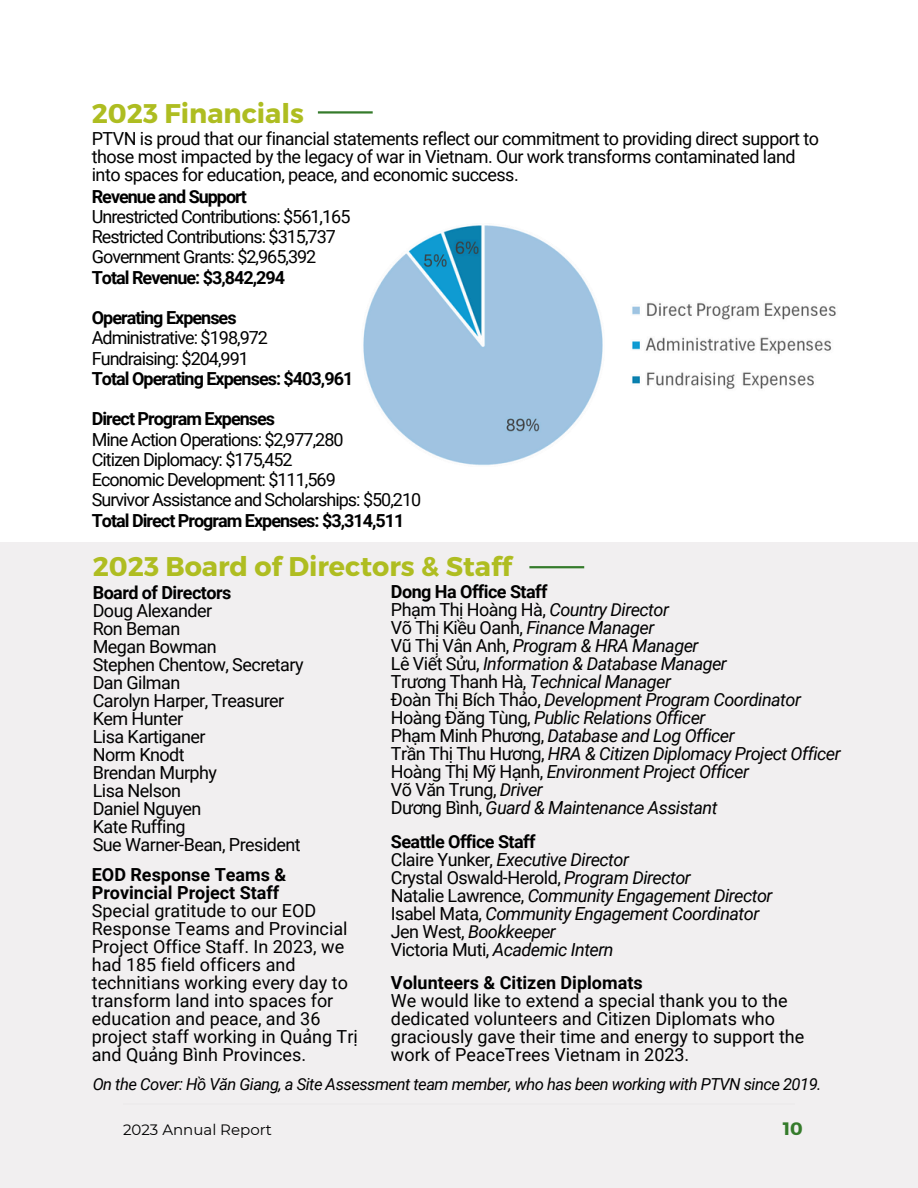
<style>
.page{position:relative;width:918px;height:1188px;background:#fff}
.page>*{position:absolute;margin:0;border:0;box-sizing:border-box;transform-origin:0 0}
.t1{font:700 27px "Montserrat";color:#afbd21}
.t2{font:700 27px "Montserrat";color:#aebd21}
.t3{font:italic 18px/18px "Roboto";letter-spacing:-.03em;color:#000}
.t4{font:18px/18px "Roboto";color:#000}
.t5{font:18px/18px "Roboto";letter-spacing:-.03em;color:#000}
.t6{font:18px/20.2px "Roboto";letter-spacing:-.055em;color:#000}
.t7{font:700 18px "Roboto";letter-spacing:-.055em;color:#000}
.t8{font:700 18px "Montserrat";color:#357b2b}
.t9{font:italic 16.5px "Roboto";letter-spacing:-.03em;color:#000}
.t10{font:15px "Montserrat";color:#000}
.s1{font-weight:700}
.s2{font-weight:700;font-style:normal}
.s3{font-style:normal}
</style>
<div class="page">
<div style="left:0;top:543px;width:918px;height:645px;background:#ece9ea"></div>
<hr style="left:529px;top:566px;width:55px;height:2px;background:#357b2b">
<hr style="left:318px;top:111px;width:55px;height:3px;background:#357b2b">
<img style="left:363px;top:225px;width:473px;height:241px">
<h1 class="t2" style="left:92px;top:95px;width:214px">2023 Financials</h1>
<h2 class="t5" style="left:92px;top:130px;width:729px">PTVN is proud that our financial statements reflect our commitment to providing direct support to those most impacted by the legacy of war in Vietnam. Our work transforms contaminated land into spaces for education, peace, and economic success.</h2>
<p class="t6" style="left:92px;top:186px;width:260px"><span class="s1">Revenue and Support<br></span>Unrestricted Contributions: $561,165<br>Restricted Contributions: $315,737<br>Government Grants: $2,965,392<br><span class="s1">Total Revenue: $3,842,294</span></p>
<p class="t6" style="left:92px;top:308px;width:178px"><span class="s1">Operating Expenses<br></span>Administrative: $198,972<br>Fundraising: $204,991</p>
<p class="t7" style="left:92px;top:368px;width:263px">Total Operating Expenses: $403,961</p>
<p class="t7" style="left:92px;top:409px;width:185px">Direct Program Expenses</p>
<p class="t6" style="left:92px;top:429px;width:331px">Mine Action Operations: $2,977,280<br>Citizen Diplomacy: $175,452<br>Economic Development: $111,569<br>Survivor Assistance and Scholarships: $50,210</p>
<p class="t7" style="left:92px;top:510px;width:314px">Total Direct Program Expenses: $3,314,511</p>
<h2 class="t1" style="left:93px;top:549px;width:421px">2023 Board of Directors &amp; Staff</h2>
<h2 class="t3" style="left:391px;top:583px;width:451px"><span class="s2">Dong Ha Office Staff<br></span><span class="s3">Phạm Thị Hoàng Hà,</span> Country Director<br><span class="s3">Võ Thị Kiều Oanh,</span> Finance Manager<br><span class="s3">Vũ Thị Vân Anh,</span> Program &amp; HRA Manager<br><span class="s3">Lê Viết Sửu,</span> Information &amp; Database Manager<br><span class="s3">Trương Thanh Hà,</span> Technical Manager<br><span class="s3">Đoàn Thị Bích Thảo,</span> Development Program Coordinator <span class="s3">Hoàng Đăng Tùng,</span> Public Relations Officer<br><span class="s3">Phạm Minh Phương,</span> Database and Log Officer<br><span class="s3">Trần Thị Thu Hương,</span> HRA &amp; Citizen Diplomacy Project Officer <span class="s3">Hoàng Thị Mỹ Hạnh,</span> Environment Project Officer<br><span class="s3">Võ Văn Trung,</span> Driver<br><span class="s3">Dương Bình,</span> Guard &amp; Maintenance Assistant</h2>
<h2 class="t3" style="left:391px;top:832px;width:383px"><span class="s2">Seattle Office Staff<br></span><span class="s3">Claire Yunker,</span> Executive Director<br><span class="s3">Crystal Oswald-Herold,</span> Program Director<br><span class="s3">Natalie Lawrence,</span> Community Engagement Director <span class="s3">Isabel Mata,</span> Community Engagement Coordinator <span class="s3">Jen West,</span> Bookkeeper<br><span class="s3">Victoria Muti,</span> Academic Intern</h2>
<h2 class="t4" style="left:391px;top:974px;width:415px"><span class="s1">Volunteers &amp; Citizen Diplomats<br></span>We would like to extend a special thank you to the dedicated volunteers and Citizen Diplomats who graciously gave their time and energy to support the work of PeaceTrees Vietnam in 2023.</h2>
<h2 class="t9" style="left:93px;top:1075px;width:730px">On the Cover: Hồ Văn Giang, a Site Assessment team member, who has been working with PTVN since 2019.</h2>
<p class="t5" style="left:93px;top:584px;width:212px"><span class="s1">Board of Directors<br></span>Doug Alexander<br>Ron Beman<br>Megan Bowman<br>Stephen Chentow, Secretary<br>Dan Gilman<br>Carolyn Harper, Treasurer<br>Kem Hunter<br>Lisa Kartiganer<br>Norm Knodt<br>Brendan Murphy<br>Lisa Nelson<br>Daniel Nguyen<br>Kate Ruffing<br>Sue Warner-Bean, President</p>
<h1 class="t4" style="left:92px;top:866px;width:268px"><span class="s1">EOD Response Teams &amp;<br>Provincial Project Staff<br></span>Special gratitude to our EOD<br>Response Teams and Provincial<br>Project Office Staff. In 2023, we had 185 field officers and technitians working every day to transform land into spaces for education and peace, and 36 project staff working in Quảng Trị</h1>
<h2 class="t4" style="left:92px;top:1046px;width:216px">and Quảng Bình Provinces.</h2>
<h2 class="t10" style="left:123px;top:1121px;width:150px">2023 Annual Report</h2>
<h2 class="t8" style="left:783px;top:1117px;width:22px">10</h2>
</div>
